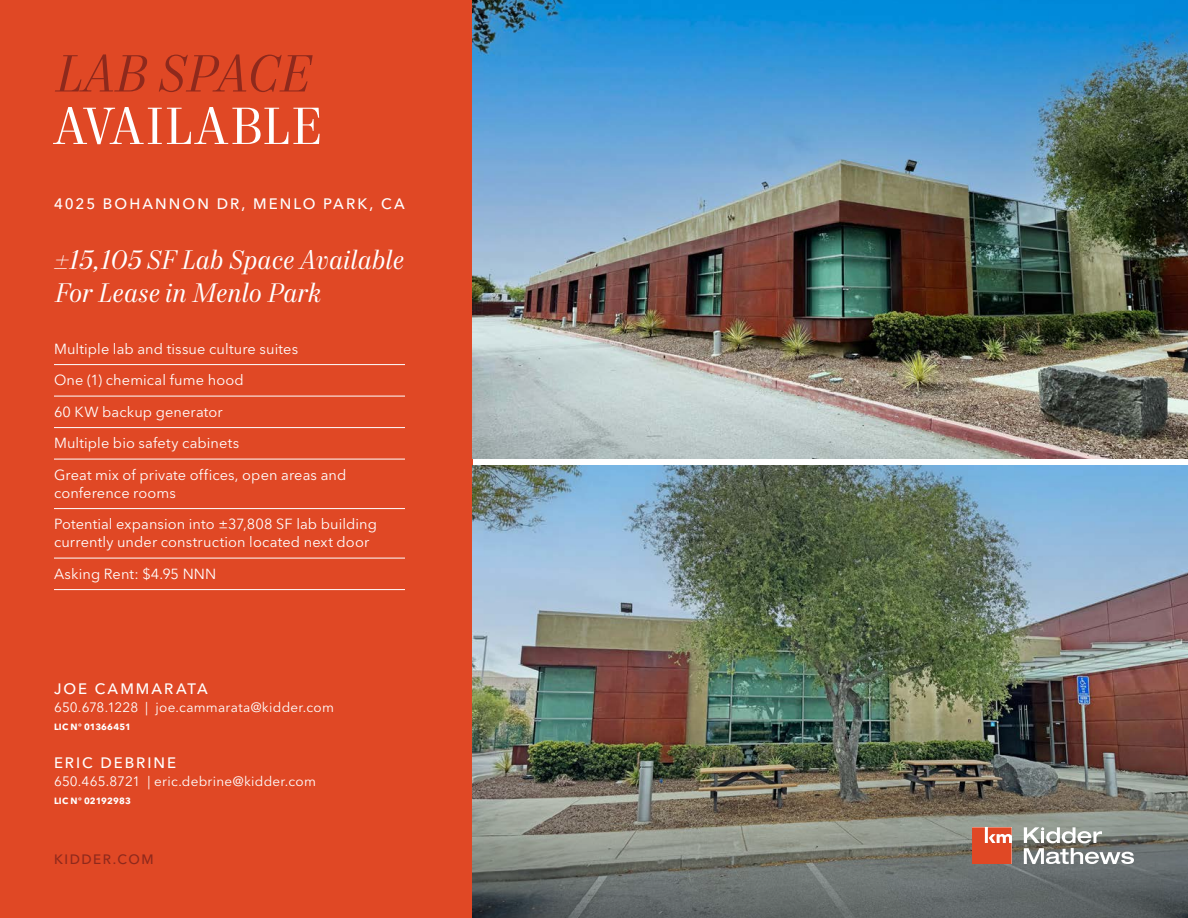
<style>
.page{position:relative;width:1188px;height:918px;background:#fff}
.page>*{position:absolute;margin:0;border:0;box-sizing:border-box;transform-origin:0 0}
.Headline_-_Level_1_-_White_2023{font:52.5px/52.5px "Mort Modern 08";color:#fff}
.Callout_Text_-_Italics_-_White_2023{font:italic 27px/33px "Mort Modern 08";color:#fff}
.Property_Address_-_White_2023{font:500 15px "Avenir Next LT Pro";letter-spacing:.14em;color:#fff}
.Contact_Info_-_Ash_2023{font:500 15px "Avenir Next LT Pro";letter-spacing:.135em;color:#fff}
.Factoids_-_White_2023{font:14.55px/18px "Avenir Next LT Pro";letter-spacing:.005em;color:#fff}
.Contact_Info_-_Ash_2023-2{font:13.5px "Avenir Next LT Pro";letter-spacing:.02em;color:#fff}
.KM_URL_-_Burnt_Orange_2023{font:500 13.5px "Avenir Next LT Pro";letter-spacing:.11em;color:#8e291c}
.Contact_Info_-_Ash_2023-3{font:700 9px "Avenir Next LT Pro";letter-spacing:.015em;color:#fff}
.s1{font-style:italic;color:#8e291c}
</style>
<div class="page">
<div style="left:0;top:0;width:472px;height:918px;background:#e04825"></div>
<img style="left:472px;top:0;width:716px;height:459px">
<img style="left:472px;top:466px;width:716px;height:248px">
<img style="left:472px;top:714px;width:716px;height:204px">
<hr style="left:54px;top:364px;width:351px;height:1px;background:#fff">
<hr style="left:54px;top:396px;width:351px;height:1px;background:#fff">
<hr style="left:54px;top:427px;width:351px;height:1px;background:#fff">
<hr style="left:54px;top:459px;width:351px;height:1px;background:#fff">
<hr style="left:54px;top:508px;width:351px;height:1px;background:#fff">
<hr style="left:54px;top:558px;width:351px;height:1px;background:#fff">
<hr style="left:54px;top:589px;width:351px;height:1px;background:#fff">
<svg style="left:1024px;top:827px;width:110px;height:37px"></svg>
<svg style="left:972px;top:827px;width:40px;height:37px"></svg>
<p class="Headline_-_Level_1_-_White_2023" style="left:54px;top:50px;width:270px"><span class="s1">LAB SPACE<br></span>AVAILABLE</p>
<p class="Property_Address_-_White_2023" style="left:54px;top:195px;width:352px">4025 BOHANNON DR, MENLO PARK, CA</p>
<p class="Callout_Text_-_Italics_-_White_2023" style="left:54px;top:245px;width:352px">±15,105 SF Lab Space Available<br>For Lease in Menlo Park</p>
<p class="Factoids_-_White_2023" style="left:54px;top:339px;width:246px">Multiple lab and tissue culture suites</p>
<p class="Factoids_-_White_2023" style="left:54px;top:371px;width:191px">One (1) chemical fume hood</p>
<p class="Factoids_-_White_2023" style="left:54px;top:402px;width:170px">60 KW backup generator</p>
<p class="Factoids_-_White_2023" style="left:54px;top:434px;width:187px">Multiple bio safety cabinets</p>
<p class="Factoids_-_White_2023" style="left:54px;top:465px;width:294px">Great mix of private offices, open areas and conference rooms</p>
<p class="Factoids_-_White_2023" style="left:54px;top:515px;width:324px">Potential expansion into ±37,808 SF lab building currently under construction located next door</p>
<p class="Factoids_-_White_2023" style="left:54px;top:564px;width:164px">Asking Rent: $4.95 NNN</p>
<p class="Contact_Info_-_Ash_2023" style="left:54px;top:680px;width:155px">JOE CAMMARATA</p>
<p class="Contact_Info_-_Ash_2023-2" style="left:54px;top:699px;width:281px">650.678.1228 | joe.cammarata@kidder.com</p>
<p class="Contact_Info_-_Ash_2023-3" style="left:54px;top:721px;width:78px">LIC N° 01366451</p>
<p class="Contact_Info_-_Ash_2023" style="left:54px;top:754px;width:124px">ERIC DEBRINE</p>
<p class="Contact_Info_-_Ash_2023-2" style="left:54px;top:774px;width:264px">650.465.8721 | eric.debrine@kidder.com</p>
<p class="Contact_Info_-_Ash_2023-3" style="left:54px;top:796px;width:78px">LIC N° 02192983</p>
<p class="KM_URL_-_Burnt_Orange_2023" style="left:54px;top:851px;width:101px">KIDDER.COM</p>
</div>
